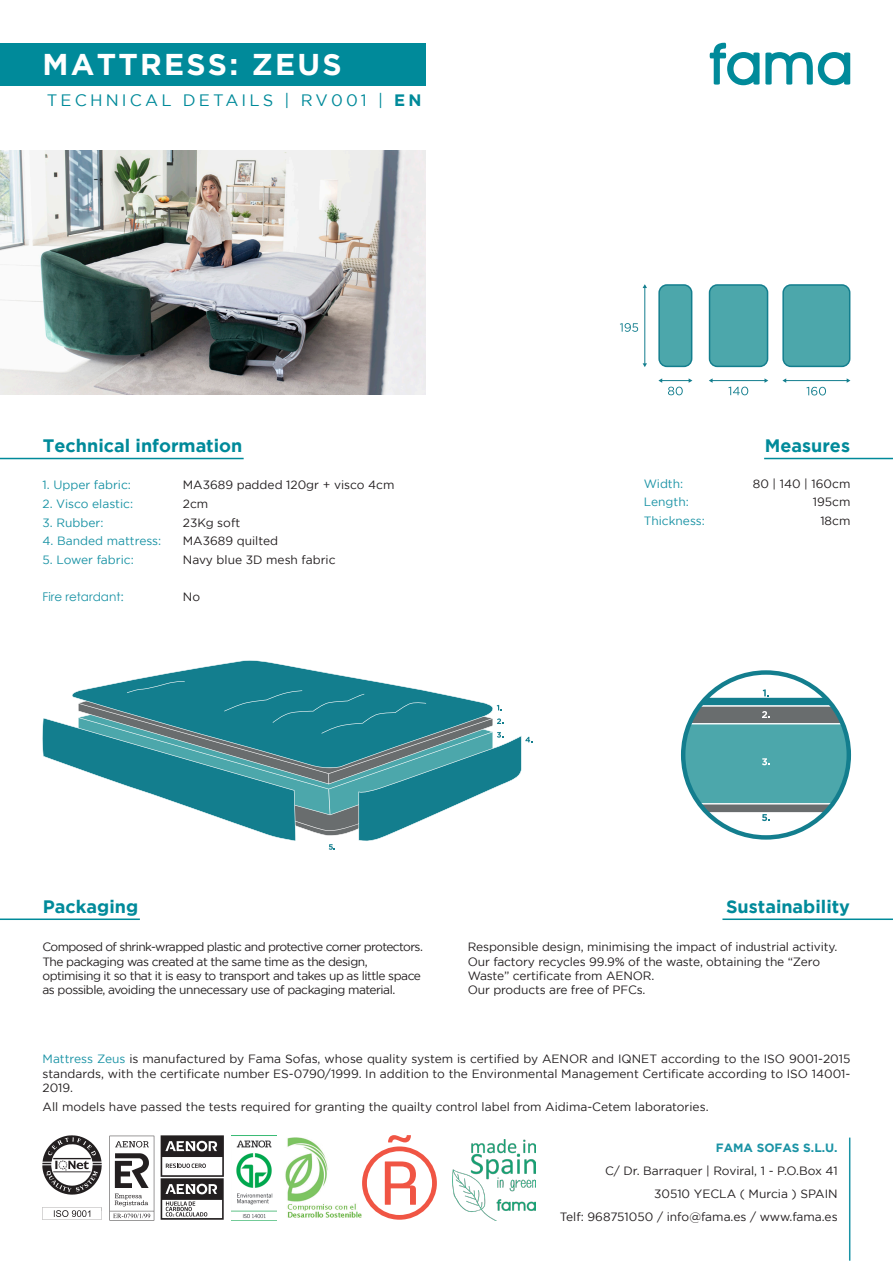
<style>
.page{position:relative;width:893px;height:1263px;background:#fff}
.page>*{position:absolute;margin:0;border:0;box-sizing:border-box;transform-origin:0 0}
.t1{font:700 30px "Gotham";letter-spacing:.075em;color:#fff}
.t2{font:700 18px "Gotham";color:#008a9a}
.t3{font:16.5px "Gotham";letter-spacing:.19em;color:#008a9a}
.t4{font:12px/18.6px "Gotham";letter-spacing:-.01em;color:#231f20;text-align:right}
.t5{font:12px/14.4px "Gotham";letter-spacing:-.04em;color:#231f20}
.t6{font:12px/18.6px "Gotham";color:#1a93a5}
.t7{font:700 12px "Gotham";color:#1a93a5}
.t8{font:12px "Century Gothic";color:#1a93a5}
.s1{font-weight:700}
.s2{color:#1a93a5}
</style>
<div class="page">
<hr style="left:849px;top:1137px;width:1px;height:124px;background:#1a93a5">
<div style="left:0;top:43px;width:425px;height:42px;background:#008a9a"></div>
<svg style="left:710px;top:43px;width:140px;height:42px"></svg>
<hr style="left:0;top:918px;width:140px;height:2px;background:#008a9a">
<hr style="left:722px;top:918px;width:171px;height:2px;background:#008a9a">
<hr style="left:0;top:458px;width:244px;height:1px;background:#008a9a">
<hr style="left:764px;top:458px;width:129px;height:1px;background:#008a9a">
<img style="left:110px;top:1135px;width:44px;height:85px">
<img style="left:43px;top:1135px;width:59px;height:85px">
<img style="left:231px;top:1135px;width:46px;height:83px">
<img style="left:285px;top:1137px;width:77px;height:81px">
<svg style="left:161px;top:1135px;width:63px;height:85px"></svg>
<svg style="left:362px;top:1135px;width:75px;height:85px"></svg>
<img style="left:453px;top:1139px;width:83px;height:82px">
<img style="left:0;top:150px;width:425px;height:245px">
<svg style="left:132px;top:660px;width:235px;height:20px"></svg>
<svg style="left:42px;top:680px;width:490px;height:170px"></svg>
<svg style="left:658px;top:284px;width:34px;height:83px;background:#4ca5aa"></svg>
<svg style="left:709px;top:284px;width:59px;height:83px;background:#4aa5aa"></svg>
<svg style="left:782px;top:284px;width:68px;height:83px;background:#4ba5aa"></svg>
<hr style="left:644px;top:286px;width:1px;height:78px;background:#137e8e">
<hr style="left:660px;top:380px;width:31px;height:1px;background:#137e8e">
<hr style="left:712px;top:380px;width:54px;height:1px;background:#137e8e">
<hr style="left:785px;top:380px;width:63px;height:1px;background:#137e8e">
<svg style="left:620px;top:323px;width:18px;height:9px"></svg>
<svg style="left:668px;top:387px;width:15px;height:8px"></svg>
<svg style="left:728px;top:387px;width:20px;height:8px"></svg>
<svg style="left:806px;top:387px;width:20px;height:8px"></svg>
<svg style="left:709px;top:378px;width:4px;height:5px"></svg>
<svg style="left:764px;top:378px;width:4px;height:5px"></svg>
<svg style="left:643px;top:363px;width:4px;height:4px"></svg>
<svg style="left:681px;top:670px;width:170px;height:169px"></svg>
<h1 class="t1" style="left:43px;top:47px;width:301px">MATTRESS: ZEUS</h1>
<h3 class="t3" style="left:47px;top:91px;width:376px">TECHNICAL DETAILS | RV001 | <span class="s1">EN</span></h3>
<h2 class="t2" style="left:43px;top:435px;width:201px">Technical information</h2>
<h2 class="t2" style="left:765px;top:435px;width:87px">Measures</h2>
<p class="t6" style="left:43px;top:476px;width:90px">1. Upper fabric:</p>
<p class="t6" style="left:43px;top:494px;width:92px">2. Visco elastic:</p>
<p class="t6" style="left:43px;top:513px;width:62px">3. Rubber:</p>
<p class="t6" style="left:43px;top:531px;width:120px">4. Banded mattress:</p>
<p class="t6" style="left:43px;top:550px;width:93px">5. Lower fabric:</p>
<p class="t8" style="left:43px;top:588px;width:83px">Fire retardant:</p>
<p class="t4" style="left:183px;top:475px;width:213px;text-align:left">MA3689 padded 120gr + visco 4cm<br>2cm<br>23Kg soft<br>MA3689 quilted<br>Navy blue 3D mesh fabric</p>
<p class="t4" style="left:183px;top:587px;width:19px">No</p>
<p class="t6" style="left:644px;top:474px;width:63px">Width:<br>Length:<br>Thickness:</p>
<p class="t4" style="left:753px;top:474px;width:99px">80 | 140 | 160cm<br>195cm<br>18cm</p>
<h2 class="t2" style="left:43px;top:896px;width:97px">Packaging</h2>
<h2 class="t2" style="left:726px;top:896px;width:125px">Sustainability</h2>
<p class="t5" style="left:43px;top:939px;width:382px">Composed of shrink-wrapped plastic and protective corner protectors.<br>The packaging was created at the same time as the design, optimising it so that it is easy to transport and takes up as little space as possible, avoiding the unnecessary use of packaging material.</p>
<p class="t4" style="left:468px;top:939px;width:371px;line-height:14.4px;text-align:left">Responsible design, minimising the impact of industrial activity.<br>Our factory recycles 99.9% of the waste, obtaining the “Zero Waste” certificate from AENOR.<br>Our products are free of PFCs.</p>
<p class="t4" style="left:43px;top:1051px;width:809px;line-height:14.4px;text-align:justify"><span class="s2">Mattress Zeus</span> is manufactured by Fama Sofas, whose quality system is certified by AENOR and IQNET according to the ISO 9001-2015 standards, with the certificate number ES-0790/1999. In addition to the Environmental Management Certificate according to ISO 14001- 2019.</p>
<p class="t4" style="left:43px;top:1097px;width:668px">All models have passed the tests required for granting the quailty control label from Aidima-Cetem laboratories.</p>
<p class="t7" style="left:716px;top:1141px;width:123px">FAMA SOFAS S.L.U.</p>
<p class="t4" style="left:560px;top:1159px;width:279px;line-height:23px">C/ Dr. Barraquer | Roviral, 1 - P.O.Box 41<br>30510 YECLA ( Murcia ) SPAIN<br>Telf: 968751050 / info@fama.es / www.fama.es</p>
</div>
